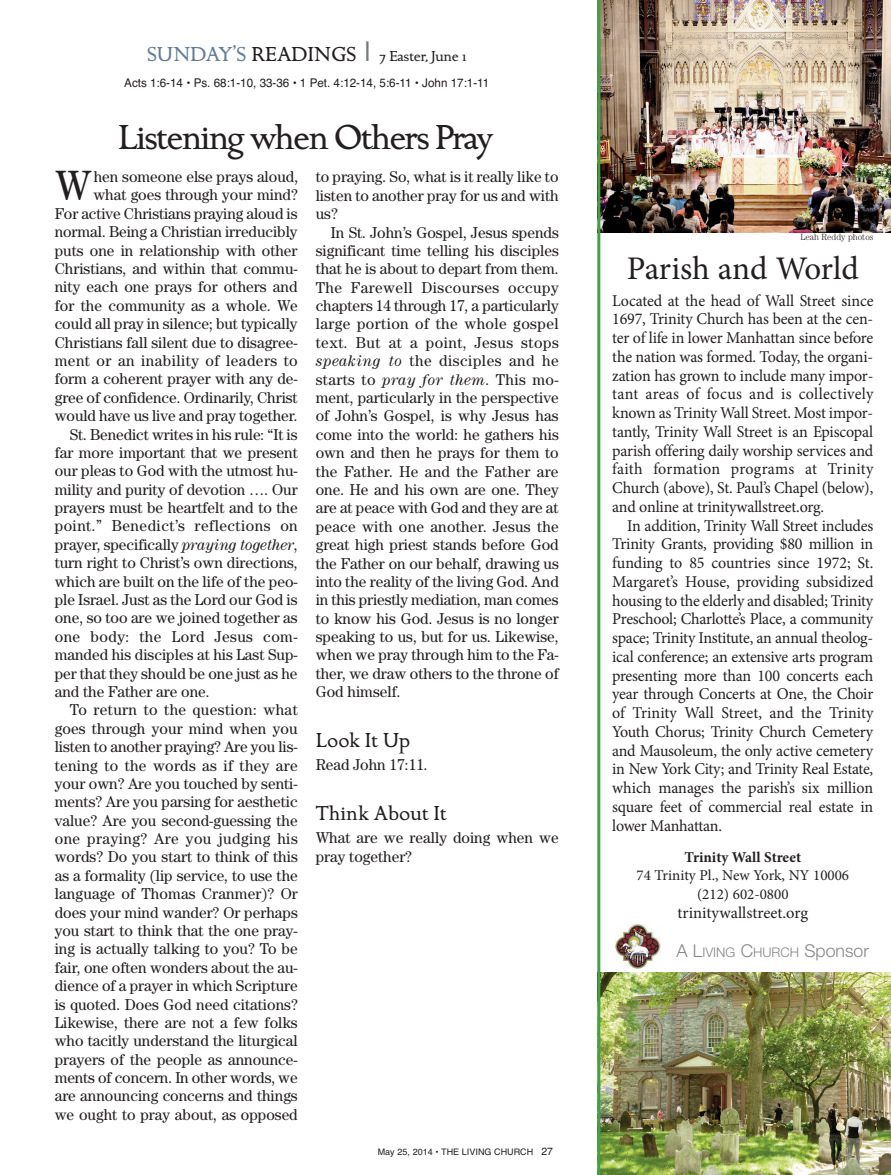
<style>
.page{position:relative;width:891px;height:1175px;background:#fff}
.page>*{position:absolute;margin:0;border:0;box-sizing:border-box;transform-origin:0 0}
.t1{font:42.45px "Century";color:#231f20}
.t2{font:36px "Golden Cockerel ITC";letter-spacing:-.05em;color:#231f20}
.t3{font:33px "Minion Pro";letter-spacing:-.005em;color:#231f20}
.t4{font:21px "Golden Cockerel ITC";color:#231f20}
.t5{font:300 17.7px "Helvetica Neue";color:#848689}
.t6{font:16.5px/18.8px "Minion Pro";letter-spacing:-.015em;color:#231f20;text-align:justify}
.t7{font:15.75px/18.5px "Century";color:#231f20;text-align:justify}
.t8{font:15.75px "Century";letter-spacing:.03em;color:#231f20}
.t9{font:15.75px "Century";letter-spacing:.02em;color:#231f20}
.t10{font:15px/18.8px "Minion Pro";color:#231f20;text-align:center}
.t11{font:15px "Golden Cockerel ITC";letter-spacing:-.025em;color:#231f20}
.t12{font:700 15px "Minion Pro";color:#231f20}
.t13{font:12px "Helvetica";color:#231f20}
.t14{font:9px "Helvetica";color:#231f20}
.t15{font:300 9px "Century";color:#231f20}
.s1{font-size:21px;color:#647d93}
.s2{font-size:21px}
.s3{font-family:"Helvetica";font-size:27px;color:#76787b}
.s4{font-style:italic}
.s5{font-size:10.5px}
.s6{font-size:13.2px}
</style>
<div class="page">
<img style="left:600px;top:972px;width:291px;height:202px">
<img style="left:600px;top:0;width:291px;height:232px">
<img style="left:615px;top:924px;width:45px;height:44px">
<hr style="left:597px;top:0;width:3px;height:1174px;background:#449f46">
<p class="t11" style="left:147px;top:51px;width:321px"><span class="s1">SUNDAY’S</span> <span class="s2">READINGS</span> <span class="s3">|</span> 7 Easter, June 1</p>
<p class="t13" style="left:124px;top:76px;width:367px">Acts 1:6-14 • Ps. 68:1-10, 33-36 • 1 Pet. 4:12-14, 5:6-11 • John 17:1-11</p>
<h2 class="t2" style="left:118px;top:124px;width:377px">Listening when Others Pray</h2>
<h1 class="t1" style="left:55px;top:171px;width:38px">W</h1>
<p class="t7" style="left:94px;top:169px;width:206px">hen someone else prays aloud,</p>
<p class="t7" style="left:93px;top:187px;width:206px">what goes through your mind?</p>
<p class="t7" style="left:55px;top:206px;width:244px">For active Christians praying aloud is</p>
<p class="t7" style="left:55px;top:224px;width:244px">normal. Being a Christian irreducibly</p>
<p class="t7" style="left:55px;top:242px;width:244px">puts one in relationship with other</p>
<p class="t7" style="left:55px;top:261px;width:245px">Christians, and within that commu-</p>
<p class="t7" style="left:55px;top:279px;width:244px">nity each one prays for others and</p>
<p class="t7" style="left:55px;top:297px;width:245px">for the community as a whole. We</p>
<p class="t7" style="left:55px;top:316px;width:244px">could all pray in silence; but typically</p>
<p class="t7" style="left:55px;top:334px;width:245px">Christians fall silent due to disagree-</p>
<p class="t8" style="left:55px;top:355px;width:245px">ment or an inability of leaders to</p>
<p class="t7" style="left:55px;top:371px;width:245px">form a coherent prayer with any de-</p>
<p class="t7" style="left:55px;top:389px;width:244px">gree of confidence. Ordinarily, Christ</p>
<p class="t7" style="left:55px;top:408px;width:245px">would have us live and pray together.</p>
<p class="t7" style="left:70px;top:426px;width:229px">St. Benedict writes in his rule: “It is</p>
<p class="t7" style="left:55px;top:445px;width:245px">far more important that we present</p>
<p class="t7" style="left:55px;top:463px;width:245px">our pleas to God with the utmost hu-</p>
<p class="t7" style="left:55px;top:481px;width:245px">mility and purity of devotion …. Our</p>
<p class="t7" style="left:55px;top:500px;width:245px">prayers must be heartfelt and to the</p>
<p class="t8" style="left:55px;top:520px;width:245px">point.” Benedict’s reflections on</p>
<p class="t7" style="left:55px;top:536px;width:245px">prayer, specifically <span class="s4">praying together</span>,</p>
<p class="t7" style="left:55px;top:555px;width:245px">turn right to Christ’s own directions,</p>
<p class="t7" style="left:55px;top:573px;width:245px">which are built on the life of the peo-</p>
<p class="t7" style="left:55px;top:592px;width:244px">ple Israel. Just as the Lord our God is</p>
<p class="t7" style="left:55px;top:610px;width:244px">one, so too are we joined together as</p>
<p class="t8" style="left:55px;top:631px;width:245px">one body: the Lord Jesus com-</p>
<p class="t7" style="left:55px;top:647px;width:245px">manded his disciples at his Last Sup-</p>
<p class="t7" style="left:55px;top:665px;width:244px">per that they should be one just as he</p>
<p class="t7" style="left:55px;top:683px;width:156px">and the Father are one.</p>
<p class="t8" style="left:70px;top:704px;width:230px">To return to the question: what</p>
<p class="t7" style="left:55px;top:720px;width:244px">goes through your mind when you</p>
<p class="t7" style="left:55px;top:739px;width:244px">listen to another praying? Are you lis-</p>
<p class="t9" style="left:55px;top:759px;width:244px">tening to the words as if they are</p>
<p class="t7" style="left:55px;top:775px;width:245px">your own? Are you touched by senti-</p>
<p class="t7" style="left:55px;top:794px;width:245px">ments? Are you parsing for aesthetic</p>
<p class="t7" style="left:55px;top:812px;width:245px">value? Are you second-guessing the</p>
<p class="t8" style="left:55px;top:833px;width:245px">one praying? Are you judging his</p>
<p class="t7" style="left:55px;top:849px;width:245px">words? Do you start to think of this</p>
<p class="t7" style="left:55px;top:867px;width:245px">as a formality (lip service, to use the</p>
<p class="t7" style="left:55px;top:886px;width:245px">language of Thomas Cranmer)? Or</p>
<p class="t7" style="left:55px;top:904px;width:245px">does your mind wander? Or perhaps</p>
<p class="t7" style="left:55px;top:922px;width:245px">you start to think that the one pray-</p>
<p class="t7" style="left:55px;top:941px;width:245px">ing is actually talking to you? To be</p>
<p class="t7" style="left:55px;top:959px;width:245px">fair, one often wonders about the au-</p>
<p class="t7" style="left:55px;top:978px;width:245px">dience of a prayer in which Scripture</p>
<p class="t7" style="left:55px;top:996px;width:245px">is quoted. Does God need citations?</p>
<p class="t7" style="left:55px;top:1014px;width:245px">Likewise, there are not a few folks</p>
<p class="t7" style="left:55px;top:1033px;width:245px">who tacitly understand the liturgical</p>
<p class="t7" style="left:55px;top:1051px;width:245px">prayers of the people as announce-</p>
<p class="t7" style="left:55px;top:1069px;width:244px">ments of concern. In other words, we</p>
<p class="t7" style="left:55px;top:1088px;width:245px">are announcing concerns and things</p>
<p class="t7" style="left:55px;top:1106px;width:245px">we ought to pray about, as opposed</p>
<p class="t7" style="left:316px;top:169px;width:244px">to praying. So, what is it really like to listen to another pray for us and with us?</p>
<p class="t7" style="left:316px;top:224px;width:245px;text-indent:15px">In St. John’s Gospel, Jesus spends significant time telling his disciples that he is about to depart from them.<br>The Farewell Discourses occupy chapters 14 through 17, a particularly large portion of the whole gospel text. But at a point, Jesus stops <span class="s4">speaking to</span> the disciples and he starts to <span class="s4">pray for them</span>. This mo&shy;ment, particularly in the perspective of John’s Gospel, is why Jesus has come into the world: he gathers his own and then he prays for them to the Father. He and the Father are one. He and his own are one. They are at peace with God and they are at peace with one another. Jesus the great high priest stands before God the Father on our behalf, drawing us into the reality of the living God. And in this priestly mediation, man comes to know his God. Jesus is no longer speaking to us, but for us. Likewise, when we pray through him to the Fa&shy;ther, we draw others to the throne of God himself.</p>
<h3 class="t4" style="left:316px;top:732px;width:96px">Look It Up</h3>
<p class="t7" style="left:316px;top:756px;width:114px">Read John 17:11.</p>
<h3 class="t4" style="left:316px;top:806px;width:133px">Think About It</h3>
<p class="t7" style="left:316px;top:830px;width:244px">What are we really doing when we pray together?</p>
<p class="t14" style="left:378px;top:1147px;width:177px">May 25, 2014 • THE LIVING CHURCH <span class="s5">27</span></p>
<p class="t15" style="left:801px;top:234px;width:75px">Leah Reddy photos</p>
<h3 class="t3" style="left:627px;top:255px;width:233px">Parish and World</h3>
<p class="t6" style="left:612px;top:292px;width:263px">Located at the head of Wall Street since 1697, Trinity Church has been at the cen&shy;ter of life in lower Manhattan since before the nation was formed. Today, the organi&shy;zation has grown to include many impor&shy;tant areas of focus and is collectively known as Trinity Wall Street. Most impor&shy;tantly, Trinity Wall Street is an Episcopal parish offering daily worship services and faith formation programs at Trinity Church (above), St. Paul’s Chapel (below), and online at trinitywallstreet.org.</p>
<p class="t6" style="left:612px;top:517px;width:263px;text-indent:15px">In addition, Trinity Wall Street includes Trinity Grants, providing $80 million in funding to 85 countries since 1972; St.<br>Margaret’s House, providing subsidized housing to the elderly and disabled; Trinity Preschool; Charlotte’s Place, a community space; Trinity Institute, an annual theolog&shy;ical conference; an extensive arts program presenting more than 100 concerts each year through Concerts at One, the Choir of Trinity Wall Street, and the Trinity Youth Chorus; Trinity Church Cemetery and Mausoleum, the only active cemetery in New York City; and Trinity Real Estate, which manages the parish’s six million square feet of commercial real estate in lower Manhattan.</p>
<p class="t12" style="left:685px;top:852px;width:118px">Trinity Wall Street</p>
<p class="t10" style="left:637px;top:867px;width:214px">74 Trinity Pl., New York, NY 10006 (212) 602-0800</p>
<p class="t6" style="left:678px;top:904px;width:132px">trinitywallstreet.org</p>
<p class="t5" style="left:676px;top:936px;width:194px">A L<span class="s6">IVING</span> C<span class="s6">HURCH</span> Sponsor</p>
</div>
